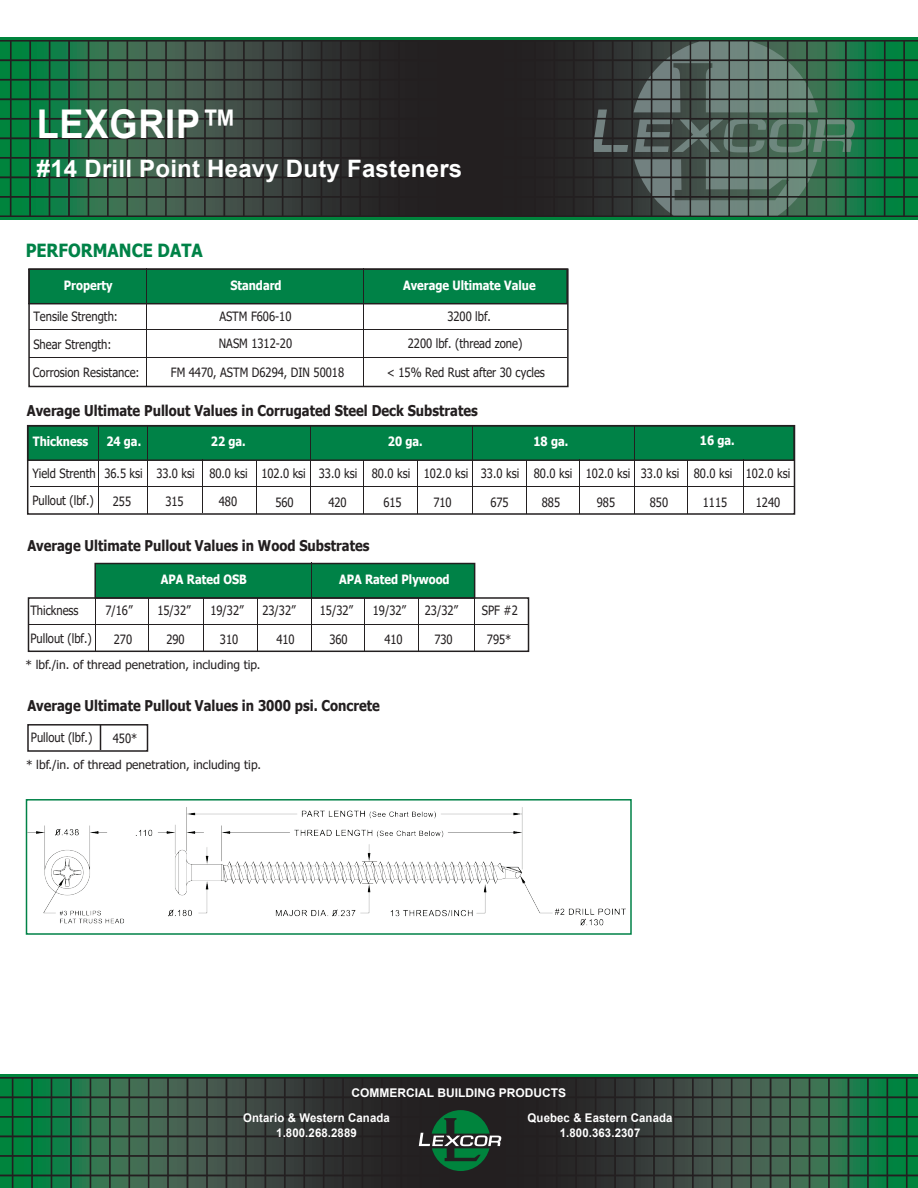
<style>
.page{position:relative;width:918px;height:1188px;background:#fff}
.page>*{position:absolute;margin:0;border:0;box-sizing:border-box;transform-origin:0 0}
.t1{font:700 39.6px "Arial";letter-spacing:.025em;color:#fff;scale:.91 1}
.t2{font:700 24px "Arial";letter-spacing:.01em;color:#fff}
.t3{font:700 18.15px "Tahoma";color:#008247;scale:.91 1}
.t4{font:700 14.85px "Tahoma";color:#231f20;scale:.88 1}
.t5{font:12.75px/27.8px "Tahoma";color:#231f20;scale:.88 1}
.t6{font:700 12.75px "Tahoma";color:#fff;scale:.88 1}
.t7{font:12px "Tahoma";color:#231f20}
.t8{font:700 12px/15px "Arial";letter-spacing:.01em;color:#fff;text-align:center;scale:.95 1}
.t9{font:700 12px/24.9px "Arial";letter-spacing:.01em;color:#fff}
</style>
<div class="page">
<svg style="left:0;top:40px;width:918px;height:177px;background:#262a27"></svg>
<hr style="left:0;top:38px;width:918px;height:2px;background:#00843d">
<hr style="left:0;top:217px;width:918px;height:2px;background:#00843d">
<svg style="left:0;top:42px;width:918px;height:173px;background:#314c3d"></svg>
<svg style="left:0;top:1077px;width:918px;height:111px;background:#2b4235"></svg>
<hr style="left:0;top:1075px;width:918px;height:2px;background:#00843d">
<svg style="left:0;top:1079px;width:918px;height:92px;background:#2c4a3a"></svg>
<div style="left:28px;top:268px;width:540px;height:36px;background:#008247;border:2px solid #231f20"></div>
<hr style="left:29px;top:358px;width:538px;height:1px;background:#231f20">
<hr style="left:29px;top:330px;width:538px;height:1px;background:#231f20">
<hr style="left:28px;top:304px;width:306px;height:1px;background:#231f20">
<hr style="left:146px;top:269px;width:1px;height:117px;background:#231f20">
<hr style="left:363px;top:269px;width:1px;height:117px;background:#231f20">
<div style="left:28px;top:268px;width:541px;height:119px;border:2px solid #231f20"></div>
<div style="left:27px;top:425px;width:768px;height:36px;background:#008247;border:2px solid #231f20"></div>
<hr style="left:30px;top:486px;width:764px;height:1px;background:#231f20">
<hr style="left:99px;top:425px;width:1px;height:88px;background:#231f20">
<hr style="left:147px;top:425px;width:1px;height:88px;background:#231f20">
<hr style="left:310px;top:426px;width:1px;height:87px;background:#231f20">
<hr style="left:472px;top:425px;width:1px;height:89px;background:#231f20">
<hr style="left:634px;top:426px;width:1px;height:87px;background:#231f20">
<hr style="left:202px;top:460px;width:1px;height:53px;background:#231f20">
<hr style="left:256px;top:460px;width:1px;height:53px;background:#231f20">
<hr style="left:363px;top:460px;width:1px;height:53px;background:#231f20">
<hr style="left:417px;top:460px;width:1px;height:53px;background:#231f20">
<hr style="left:526px;top:460px;width:1px;height:53px;background:#231f20">
<hr style="left:579px;top:460px;width:1px;height:54px;background:#231f20">
<hr style="left:687px;top:460px;width:1px;height:53px;background:#231f20">
<hr style="left:743px;top:460px;width:1px;height:53px;background:#231f20">
<div style="left:27px;top:425px;width:768px;height:90px;border:2px solid #231f20"></div>
<div style="left:94px;top:563px;width:381px;height:36px;background:#008247;border:2px solid #231f20"></div>
<hr style="left:29px;top:624px;width:500px;height:1px;background:#231f20">
<div style="left:28px;top:597px;width:501px;height:55px;border:2px solid #231f20"></div>
<hr style="left:148px;top:598px;width:1px;height:54px;background:#231f20">
<hr style="left:311px;top:563px;width:1px;height:89px;background:#231f20">
<hr style="left:474px;top:598px;width:1px;height:54px;background:#231f20">
<hr style="left:203px;top:597px;width:1px;height:55px;background:#231f20">
<hr style="left:257px;top:598px;width:1px;height:54px;background:#231f20">
<hr style="left:364px;top:598px;width:1px;height:53px;background:#231f20">
<hr style="left:418px;top:598px;width:1px;height:54px;background:#231f20">
<hr style="left:95px;top:598px;width:1px;height:54px;background:#231f20">
<img style="left:29px;top:807px;width:597px;height:119px">
<div style="left:26px;top:799px;width:606px;height:136px;border:2px solid #008247"></div>
<div style="left:27px;top:724px;width:121px;height:28px;border:2px solid #231f20"></div>
<svg style="left:100px;top:725px;width:1px;height:25px"></svg>
<h1 class="t1" style="left:37px;top:96px;width:222px">LEXGRIP™</h1>
<h2 class="t2" style="left:37px;top:152px;width:427px">#14 Drill Point Heavy Duty Fasteners</h2>
<h3 class="t3" style="left:26px;top:237px;width:196px">PERFORMANCE DATA</h3>
<p class="t6" style="left:64px;top:276px;width:57px">Property</p>
<p class="t6" style="left:230px;top:276px;width:60px">Standard</p>
<p class="t6" style="left:403px;top:276px;width:152px">Average Ultimate Value</p>
<p class="t5" style="left:33px;top:303px;width:123px">Tensile Strength:<br>Shear Strength:<br>Corrosion Resistance:</p>
<p class="t5" style="left:219px;top:304px;width:85px;line-height:27px">ASTM F606-10<br>NASM 1312-20</p>
<p class="t5" style="left:408px;top:304px;width:132px;line-height:27px;text-indent:40px">3200 lbf.<br>2200 lbf. (thread zone)</p>
<p class="t5" style="left:387px;top:359px;width:181px">&lt; 15% Red Rust after 30 cycles</p>
<p class="t5" style="left:171px;top:359px;width:199px">FM 4470, ASTM D6294, DIN 50018</p>
<p class="t4" style="left:27px;top:400px;width:514px">Average Ultimate Pullout Values in Corrugated Steel Deck Substrates</p>
<p class="t6" style="left:388px;top:432px;width:41px">20 ga.</p>
<p class="t6" style="left:533px;top:432px;width:41px">18 ga.</p>
<p class="t6" style="left:700px;top:431px;width:41px">16 ga.</p>
<p class="t5" style="left:156px;top:460px;width:722px">33.0 ksi 80.0 ksi 102.0 ksi 33.0 ksi 80.0 ksi 102.0 ksi 33.0 ksi 80.0 ksi 102.0 ksi 33.0 ksi 80.0 ksi 102.0 ksi</p>
<p class="t5" style="left:165px;top:488px;width:22px">315</p>
<p class="t5" style="left:219px;top:488px;width:22px">480</p>
<p class="t5" style="left:275px;top:489px;width:22px">560</p>
<p class="t5" style="left:328px;top:489px;width:22px">420</p>
<p class="t5" style="left:383px;top:489px;width:22px">615</p>
<p class="t5" style="left:433px;top:489px;width:22px">710</p>
<p class="t5" style="left:490px;top:489px;width:22px">675</p>
<p class="t5" style="left:542px;top:489px;width:22px">885</p>
<p class="t5" style="left:597px;top:489px;width:22px">985</p>
<p class="t5" style="left:650px;top:489px;width:22px">850</p>
<p class="t5" style="left:703px;top:489px;width:29px">1115</p>
<p class="t5" style="left:756px;top:489px;width:29px">1240</p>
<p class="t6" style="left:33px;top:432px;width:65px">Thickness</p>
<p class="t6" style="left:106px;top:432px;width:41px">24 ga.</p>
<p class="t6" style="left:211px;top:432px;width:41px">22 ga.</p>
<p class="t5" style="left:32px;top:460px;width:73px">Yield Strenth<br>Pullout (lbf.)</p>
<p class="t5" style="left:104px;top:460px;width:45px">36.5 ksi</p>
<p class="t5" style="left:113px;top:488px;width:22px">255</p>
<p class="t4" style="left:27px;top:535px;width:390px">Average Ultimate Pullout Values in Wood Substrates</p>
<p class="t5" style="left:30px;top:598px;width:71px">Thickness<br>Pullout (lbf.)</p>
<p class="t5" style="left:105px;top:598px;width:32px">7/16”</p>
<p class="t5" style="left:114px;top:626px;width:22px">270</p>
<p class="t6" style="left:161px;top:570px;width:99px">APA Rated OSB</p>
<p class="t6" style="left:339px;top:570px;width:127px">APA Rated Plywood</p>
<p class="t5" style="left:157px;top:598px;width:39px">15/32”</p>
<p class="t5" style="left:210px;top:598px;width:39px">19/32”</p>
<p class="t5" style="left:262px;top:598px;width:39px">23/32”</p>
<p class="t5" style="left:320px;top:598px;width:39px">15/32”</p>
<p class="t5" style="left:373px;top:598px;width:39px">19/32”</p>
<p class="t5" style="left:425px;top:598px;width:39px">23/32”</p>
<p class="t5" style="left:482px;top:598px;width:42px">SPF #2</p>
<p class="t5" style="left:166px;top:626px;width:22px">290</p>
<p class="t5" style="left:220px;top:626px;width:22px">310</p>
<p class="t5" style="left:276px;top:627px;width:22px">410</p>
<p class="t5" style="left:329px;top:627px;width:22px">360</p>
<p class="t5" style="left:384px;top:627px;width:22px">410</p>
<p class="t5" style="left:434px;top:627px;width:22px">730</p>
<p class="t5" style="left:487px;top:627px;width:29px">795*</p>
<p class="t7" style="left:26px;top:657px;width:237px">* lbf./in. of thread penetration, including tip.</p>
<p class="t4" style="left:27px;top:695px;width:402px">Average Ultimate Pullout Values in 3000 psi. Concrete</p>
<p class="t5" style="left:31px;top:724px;width:71px">Pullout (lbf.)</p>
<p class="t5" style="left:113px;top:725px;width:29px">450*</p>
<p class="t7" style="left:26px;top:756px;width:237px">* lbf./in. of thread penetration, including tip.</p>
<p class="t9" style="left:528px;top:1080px;width:146px;text-indent:-176px">COMMERCIAL BUILDING PRODUCTS<br>Quebec &amp; Eastern Canada</p>
<p class="t8" style="left:560px;top:1125px;width:86px">1.800.363.2307</p>
<p class="t8" style="left:243px;top:1111px;width:156px">Ontario &amp; Western Canada<br>1.800.268.2889</p>
</div>
